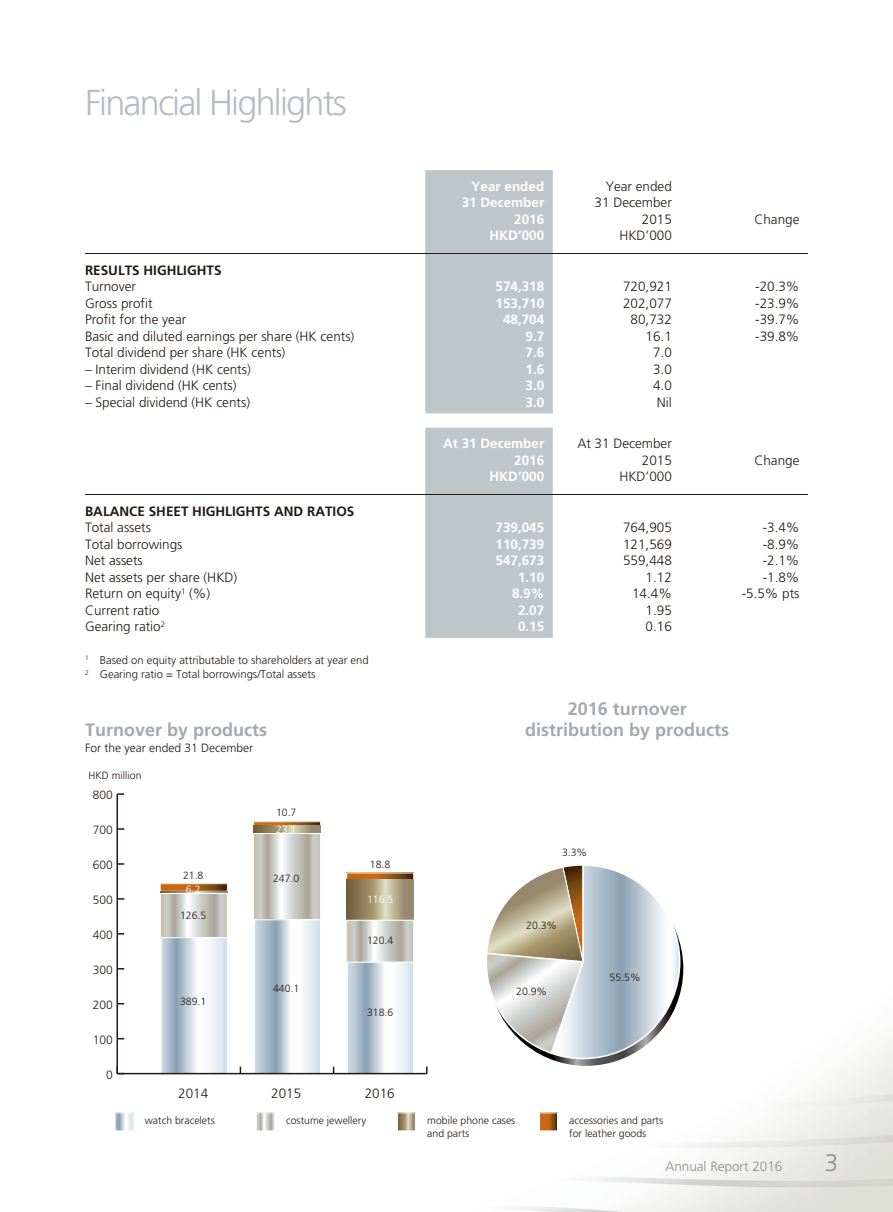
<style>
.page{position:relative;width:893px;height:1212px;background:#fff}
.page>*{position:absolute;margin:0;border:0;box-sizing:border-box;transform-origin:0 0}
.t1{font:300 36px "Frutiger LT Std";letter-spacing:-.05em;color:#b6bdc2}
.t2{font:300 24px "Frutiger LT Std";color:#8e8c8a}
.t3{font:700 18px/21px "Frutiger LT Std";color:#a2abb1;text-align:center}
.t4{font:300 13.5px/16.5px "Frutiger LT Std";color:#231916;text-align:right}
.t5{font:700 13.5px/16.5px "Frutiger LT Std";color:#fff;text-align:right}
.t6{font:700 13.5px "Frutiger LT Std";color:#231916}
.t7{font:300 13.5px "Frutiger LT Std";color:#8e8c8a}
.t8{font:300 12px "Frutiger LT Std";color:#231916}
.t9{font:300 11.25px/14.2px "Frutiger LT Std";color:#231916}
.t10{font:300 10.5px/12.6px "Frutiger LT Std";color:#231916}
.t11{font:300 10.5px "Frutiger LT Std";color:#fff}
</style>
<div class="page">
<img style="left:327px;top:880px;width:566px;height:332px">
<div style="left:425px;top:170px;width:128px;height:243px;background:#bfc6ca"></div>
<hr style="left:85px;top:253px;width:340px;height:1px;background:#231916">
<hr style="left:425px;top:253px;width:128px;height:1px;background:#231916">
<hr style="left:553px;top:253px;width:127px;height:1px;background:#231916">
<hr style="left:680px;top:253px;width:128px;height:1px;background:#231916">
<div style="left:425px;top:428px;width:128px;height:210px;background:#bfc6ca"></div>
<hr style="left:85px;top:494px;width:340px;height:1px;background:#231916">
<hr style="left:425px;top:494px;width:128px;height:1px;background:#231916">
<hr style="left:553px;top:494px;width:127px;height:1px;background:#231916">
<hr style="left:680px;top:494px;width:128px;height:1px;background:#231916">
<svg style="left:162px;top:885px;width:64px;height:5px"></svg>
<div style="left:160px;top:883px;width:68px;height:9px;border:1px solid #fff"></div>
<svg style="left:255px;top:823px;width:64px;height:1px"></svg>
<div style="left:253px;top:821px;width:68px;height:5px;border:1px solid #fff"></div>
<svg style="left:348px;top:874px;width:64px;height:4px"></svg>
<svg style="left:160px;top:891px;width:67px;height:2px"></svg>
<svg style="left:253px;top:825px;width:68px;height:8px"></svg>
<svg style="left:347px;top:879px;width:67px;height:41px;background:#a59878"></svg>
<svg style="left:162px;top:895px;width:64px;height:41px;background:#cacac4"></svg>
<div style="left:160px;top:893px;width:68px;height:45px;border:1px solid #fff"></div>
<svg style="left:255px;top:835px;width:64px;height:83px;background:#cacac4"></svg>
<div style="left:253px;top:833px;width:68px;height:87px;border:1px solid #fff"></div>
<svg style="left:348px;top:922px;width:64px;height:39px;background:#cacac4"></svg>
<div style="left:346px;top:920px;width:68px;height:43px;border:1px solid #fff"></div>
<svg style="left:162px;top:939px;width:64px;height:133px"></svg>
<div style="left:160px;top:937px;width:68px;height:137px;border:1px solid #fff"></div>
<svg style="left:255px;top:921px;width:64px;height:151px"></svg>
<div style="left:253px;top:919px;width:68px;height:155px;border:1px solid #fff"></div>
<svg style="left:348px;top:964px;width:64px;height:108px"></svg>
<div style="left:346px;top:962px;width:68px;height:112px;border:1px solid #fff"></div>
<hr style="left:117px;top:1073px;width:310px;height:1px;background:#231916">
<hr style="left:116px;top:794px;width:2px;height:279px;background:#231916">
<svg style="left:116px;top:1066px;width:8px;height:8px"></svg>
<svg style="left:118px;top:898px;width:6px;height:2px"></svg>
<svg style="left:118px;top:863px;width:6px;height:2px"></svg>
<svg style="left:118px;top:828px;width:6px;height:2px"></svg>
<svg style="left:117px;top:793px;width:7px;height:2px"></svg>
<svg style="left:117px;top:1114px;width:14px;height:15px"></svg>
<div style="left:115px;top:1112px;width:18px;height:19px;border:1px solid #fff"></div>
<svg style="left:258px;top:1114px;width:15px;height:15px"></svg>
<div style="left:256px;top:1112px;width:19px;height:19px;border:1px solid #fff"></div>
<svg style="left:541px;top:1114px;width:15px;height:15px"></svg>
<div style="left:539px;top:1112px;width:19px;height:19px;border:1px solid #fff"></div>
<svg style="left:399px;top:1114px;width:15px;height:15px"></svg>
<div style="left:397px;top:1112px;width:19px;height:19px;border:1px solid #fff"></div>
<svg style="left:483px;top:865px;width:198px;height:195px"></svg>
<h1 class="t1" style="left:85px;top:85px;width:263px">Financial Highlights</h1>
<p class="t5" style="left:462px;top:178px;width:84px">Year ended<br>31 December<br>2016</p>
<p class="t4" style="left:595px;top:178px;width:79px">Year ended<br>31 December<br>2015</p>
<p class="t5" style="left:489px;top:228px;width:56px">HKD’000</p>
<p class="t4" style="left:619px;top:228px;width:54px">HKD’000</p>
<p class="t4" style="left:754px;top:211px;width:47px">Change</p>
<p class="t6" style="left:85px;top:263px;width:138px">RESULTS HIGHLIGHTS</p>
<p class="t4" style="left:85px;top:279px;width:53px">Turnover</p>
<p class="t5" style="left:495px;top:279px;width:50px">574,318</p>
<p class="t4" style="left:623px;top:279px;width:50px">720,921</p>
<p class="t4" style="left:755px;top:279px;width:46px">-20.3%</p>
<p class="t4" style="left:85px;top:295px;width:69px">Gross profit</p>
<p class="t5" style="left:495px;top:295px;width:50px">153,710</p>
<p class="t4" style="left:623px;top:295px;width:50px">202,077</p>
<p class="t4" style="left:755px;top:295px;width:46px">-23.9%</p>
<p class="t4" style="left:85px;top:312px;width:103px">Profit for the year</p>
<p class="t5" style="left:503px;top:312px;width:43px">48,704</p>
<p class="t4" style="left:631px;top:312px;width:43px">80,732</p>
<p class="t4" style="left:755px;top:312px;width:46px">-39.7%</p>
<p class="t4" style="left:85px;top:328px;width:271px">Basic and diluted earnings per share (HK cents)</p>
<p class="t5" style="left:525px;top:328px;width:20px">9.7</p>
<p class="t4" style="left:646px;top:328px;width:28px">16.1</p>
<p class="t4" style="left:755px;top:328px;width:46px">-39.8%</p>
<p class="t4" style="left:85px;top:345px;width:202px">Total dividend per share (HK cents)</p>
<p class="t5" style="left:525px;top:345px;width:20px">7.6</p>
<p class="t4" style="left:653px;top:345px;width:20px">7.0</p>
<p class="t4" style="left:85px;top:361px;width:167px">– Interim dividend (HK cents)</p>
<p class="t5" style="left:525px;top:361px;width:20px">1.6</p>
<p class="t4" style="left:653px;top:361px;width:20px">3.0</p>
<p class="t4" style="left:85px;top:378px;width:153px">– Final dividend (HK cents)</p>
<p class="t5" style="left:525px;top:378px;width:20px">3.0</p>
<p class="t4" style="left:653px;top:378px;width:20px">4.0</p>
<p class="t4" style="left:85px;top:394px;width:167px">– Special dividend (HK cents)</p>
<p class="t5" style="left:525px;top:394px;width:20px">3.0</p>
<p class="t4" style="left:657px;top:394px;width:16px">Nil</p>
<p class="t5" style="left:443px;top:436px;width:103px">At 31 December<br>2016</p>
<p class="t4" style="left:577px;top:436px;width:96px">At 31 December<br>2015</p>
<p class="t4" style="left:754px;top:452px;width:47px">Change</p>
<p class="t5" style="left:489px;top:469px;width:56px">HKD’000</p>
<p class="t4" style="left:619px;top:469px;width:54px">HKD’000</p>
<p class="t6" style="left:85px;top:504px;width:271px">BALANCE SHEET HIGHLIGHTS AND RATIOS</p>
<p class="t4" style="left:85px;top:520px;width:68px">Total assets</p>
<p class="t5" style="left:495px;top:520px;width:50px">739,045</p>
<p class="t4" style="left:623px;top:520px;width:50px">764,905</p>
<p class="t4" style="left:763px;top:520px;width:38px">-3.4%</p>
<p class="t4" style="left:85px;top:536px;width:99px">Total borrowings</p>
<p class="t5" style="left:495px;top:536px;width:50px">110,739</p>
<p class="t4" style="left:623px;top:536px;width:50px">121,569</p>
<p class="t4" style="left:763px;top:536px;width:38px">-8.9%</p>
<p class="t4" style="left:85px;top:553px;width:59px">Net assets</p>
<p class="t5" style="left:495px;top:553px;width:50px">547,673</p>
<p class="t4" style="left:623px;top:553px;width:50px">559,448</p>
<p class="t4" style="left:763px;top:553px;width:38px">-2.1%</p>
<p class="t4" style="left:85px;top:569px;width:154px">Net assets per share (HKD)</p>
<p class="t5" style="left:518px;top:569px;width:28px">1.10</p>
<p class="t4" style="left:646px;top:569px;width:28px">1.12</p>
<p class="t4" style="left:763px;top:569px;width:38px">-1.8%</p>
<p class="t4" style="left:85px;top:586px;width:127px">Return on equity<sup>1</sup> (%)</p>
<p class="t5" style="left:512px;top:586px;width:34px">8.9%</p>
<p class="t4" style="left:632px;top:586px;width:41px">14.4%</p>
<p class="t4" style="left:742px;top:586px;width:59px">-5.5% pts</p>
<p class="t4" style="left:85px;top:602px;width:76px">Current ratio</p>
<p class="t5" style="left:518px;top:602px;width:28px">2.07</p>
<p class="t4" style="left:646px;top:602px;width:28px">1.95</p>
<p class="t4" style="left:85px;top:619px;width:82px">Gearing ratio<sup>2</sup></p>
<p class="t5" style="left:518px;top:619px;width:28px">0.15</p>
<p class="t4" style="left:646px;top:619px;width:28px">0.16</p>
<p class="t9" style="left:85px;top:654px;width:285px"><sup>1</sup> Based on equity attributable to shareholders at year end<br><sup>2</sup> Gearing ratio = Total borrowings/Total assets</p>
<h3 class="t3" style="left:85px;top:720px;width:184px">Turnover by products</h3>
<p class="t8" style="left:85px;top:742px;width:170px">For the year ended 31 December</p>
<p class="t10" style="left:88px;top:769px;width:55px">HKD million</p>
<p class="t8" style="left:93px;top:789px;width:22px">800</p>
<p class="t8" style="left:93px;top:824px;width:22px">700</p>
<p class="t8" style="left:93px;top:859px;width:22px">600</p>
<p class="t8" style="left:93px;top:894px;width:22px">500</p>
<p class="t8" style="left:93px;top:929px;width:22px">400</p>
<p class="t8" style="left:93px;top:964px;width:22px">300</p>
<p class="t8" style="left:93px;top:999px;width:22px">200</p>
<p class="t8" style="left:93px;top:1033px;width:22px">100</p>
<p class="t8" style="left:106px;top:1068px;width:8px">0</p>
<p class="t10" style="left:276px;top:806px;width:22px">10.7</p>
<p class="t10" style="left:183px;top:869px;width:22px">21.8</p>
<p class="t11" style="left:186px;top:884px;width:16px">6.2</p>
<p class="t10" style="left:180px;top:909px;width:28px">126.5</p>
<p class="t10" style="left:180px;top:996px;width:28px">389.1</p>
<p class="t11" style="left:276px;top:824px;width:22px">23.1</p>
<p class="t10" style="left:273px;top:872px;width:28px">247.0</p>
<p class="t10" style="left:273px;top:982px;width:28px">440.1</p>
<p class="t4" style="left:178px;top:1086px;width:32px">2014</p>
<p class="t4" style="left:271px;top:1086px;width:32px">2015</p>
<p class="t10" style="left:370px;top:859px;width:22px">18.8</p>
<p class="t11" style="left:367px;top:894px;width:28px">116.5</p>
<p class="t10" style="left:367px;top:934px;width:28px">120.4</p>
<p class="t10" style="left:367px;top:1006px;width:28px">318.6</p>
<p class="t4" style="left:365px;top:1086px;width:32px">2016</p>
<h3 class="t3" style="left:525px;top:699px;width:205px">2016 turnover distribution by products</h3>
<p class="t10" style="left:562px;top:847px;width:27px">3.3%</p>
<p class="t10" style="left:526px;top:920px;width:32px">20.3%</p>
<p class="t10" style="left:516px;top:986px;width:32px">20.9%</p>
<p class="t10" style="left:610px;top:972px;width:32px">55.5%</p>
<p class="t10" style="left:145px;top:1115px;width:71px">watch bracelets</p>
<p class="t10" style="left:286px;top:1115px;width:81px">costume jewellery</p>
<p class="t10" style="left:569px;top:1115px;width:95px">accessories and parts for leather goods</p>
<p class="t10" style="left:427px;top:1115px;width:90px">mobile phone cases and parts</p>
<p class="t7" style="left:665px;top:1160px;width:119px">Annual Report 2016</p>
<h2 class="t2" style="left:825px;top:1151px;width:15px">3</h2>
</div>
